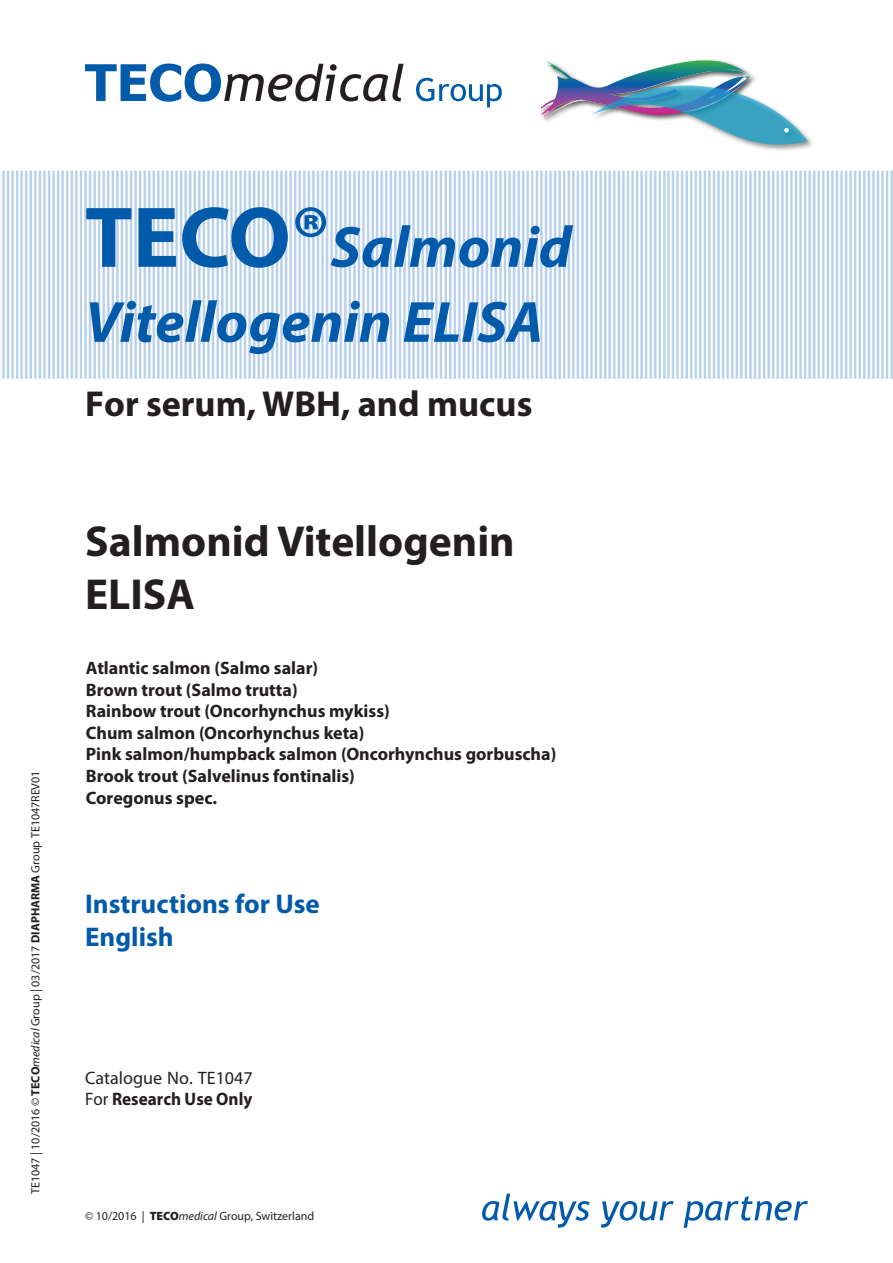
<style>
.page{position:relative;width:893px;height:1263px;background:#fff}
.page>*{position:absolute;margin:0;border:0;box-sizing:border-box;transform-origin:0 0}
.t1{font:italic 700 58.5px "Myriad Pro";color:#015aaa}
.t2{font:700 43.5px/52.2px "Myriad Pro";color:#231f20}
.t3{font:700 36.15px "Myriad Pro";color:#231f20}
.t4{font:700 27.15px/32.5px "Myriad Pro";color:#015aaa}
.t5{font:700 18px/21.6px "Myriad Pro";color:#231f20}
.t6{font:18px/20.9px "Myriad Pro";color:#231f20}
.t7{font:12px "Myriad Pro";color:#221e1f}
.basis_tekst{font:12px "Myriad Pro";color:#231f20}
.s1{font-weight:700}
.s2{font-style:italic}
.s3{font-style:normal;font-size:87px}
.s4{font-weight:900}
</style>
<div class="page">
<div style="left:539px;top:59px;width:276px;height:93px;background:#231f20;opacity:.75"></div>
<svg style="left:541px;top:59px;width:267px;height:86px"></svg>
<img style="left:0;top:170px;width:893px;height:208px">
<svg style="left:482px;top:1194px;width:326px;height:34px"></svg>
<svg style="left:416px;top:78px;width:86px;height:29px"></svg>
<svg style="left:85px;top:63px;width:319px;height:39px"></svg>
<p class="t7" style="left:28px;top:1194px;width:425px;rotate:-90deg">TE1047 | 10/2016 © <span class="s1">TECO</span><span class="s2">medical</span> Group | 03/2017 <span class="s1">DIAPHARMA</span> Group TE1047REV01</p>
<p class="t1" style="left:85px;top:209px;width:488px"><span class="s3">TECO®</span>Salmonid</p>
<p class="t1" style="left:85px;top:284px;width:459px">Vitellogenin ELISA</p>
<p class="t3" style="left:85px;top:380px;width:449px">For serum, WBH, and mucus</p>
<p class="t2" style="left:85px;top:514px;width:431px">Salmonid Vitellogenin<br>ELISA</p>
<p class="t5" style="left:86px;top:657px;width:472px">Atlantic salmon (Salmo salar)<br>Brown trout (Salmo trutta)<br>Rainbow trout (Oncorhynchus mykiss)<br>Chum salmon (Oncorhynchus keta)<br>Pink salmon/humpback salmon (Oncorhynchus gorbuscha)<br>Brook trout (Salvelinus fontinalis)<br>Coregonus spec.</p>
<p class="t4" style="left:85px;top:887px;width:236px">Instructions for Use<br>English</p>
<p class="t6" style="left:85px;top:1067px;width:169px">Catalogue No. TE1047<br>For <span class="s1">Research Use Only</span></p>
<p class="basis_tekst" style="left:85px;top:1208px;width:231px">© 10/2016 | <span class="s4">TECO</span><span class="s2">medical</span> Group, Switzerland</p>
</div>
